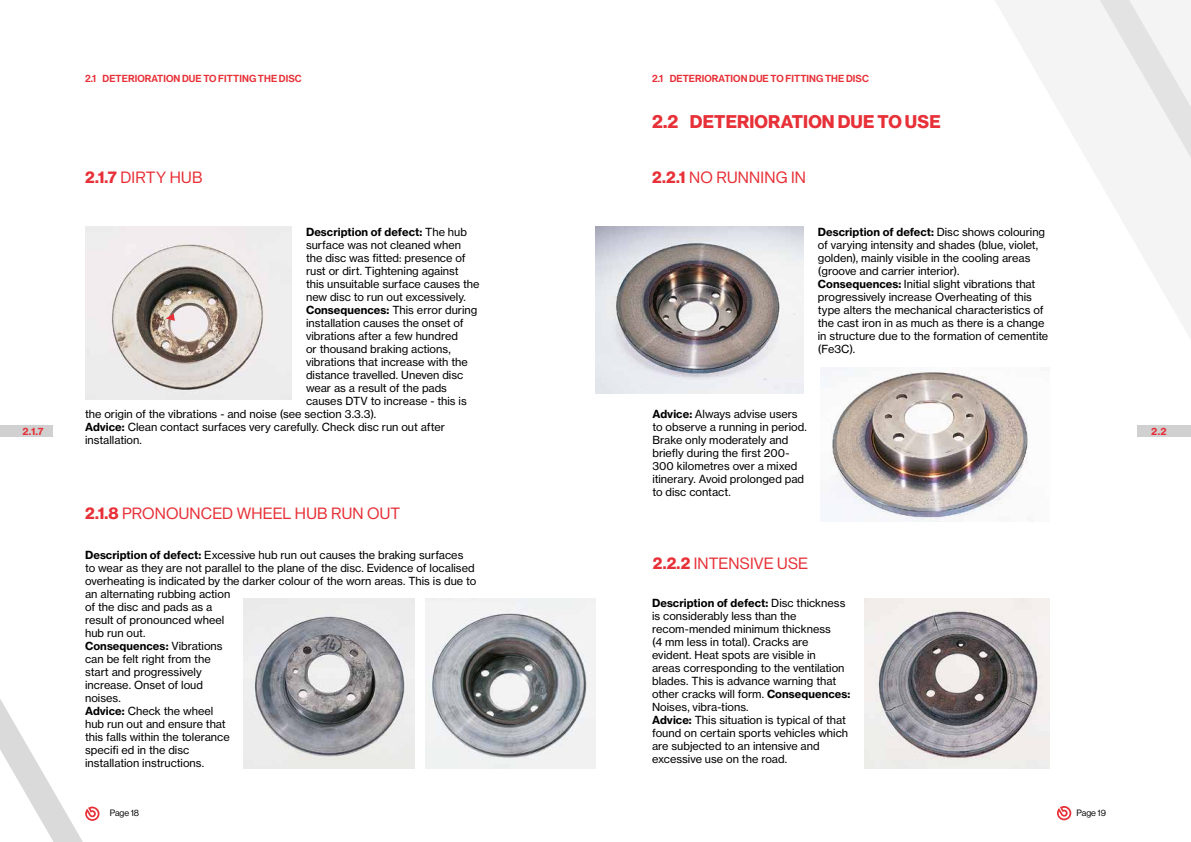
<style>
.page{position:relative;width:1191px;height:842px;background:#fff}
.page>*{position:absolute;margin:0;border:0;box-sizing:border-box;transform-origin:0 0}
.t1{font:700 18px "BW Haas Head 75";letter-spacing:.01em;color:#e73037}
.t2{font:16px "BW Haas Head 55 Roman";letter-spacing:.015em;color:#e73037}
.t3{font:11px/13px "BW Haas Text 55 Roman";color:#000}
.t4{font:700 11px "BW Haas Text 75";letter-spacing:.005em;color:#000}
.t5{font:500 10px "BW Haas Head 65";letter-spacing:.01em;color:#e73037}
.t6{font:700 10px "BW Haas Text 75";color:#e73037}
.t7{font:9px "BW Haas Head 55 Roman";color:#000}
.s1{font-family:"BW Haas Head 75";font-weight:700}
.s2{font-family:"BW Haas Text 55 Roman";font-weight:400}
.s3{font-family:"BW Haas Text 75";font-weight:700}
</style>
<div class="page">
<svg style="left:995px;top:0;width:54px;height:93px;fill:#f4f4f4"></svg>
<svg style="left:1049px;top:0;width:142px;height:339px;fill:#f4f4f4"></svg>
<svg style="left:0;top:699px;width:100px;height:143px"></svg>
<svg style="left:85px;top:806px;width:14px;height:15px"></svg>
<svg style="left:1057px;top:806px;width:14px;height:14px"></svg>
<div style="left:0;top:425px;width:53px;height:12px;background:#d0d0d0"></div>
<div style="left:1137px;top:425px;width:54px;height:12px;background:#d0d0d0"></div>
<img style="left:425px;top:598px;width:170px;height:170px">
<img style="left:244px;top:598px;width:170px;height:170px">
<img style="left:85px;top:227px;width:207px;height:172px">
<svg style="left:166px;top:313px;width:9px;height:8px"></svg>
<img style="left:595px;top:227px;width:208px;height:166px">
<img style="left:821px;top:367px;width:208px;height:155px">
<img style="left:865px;top:598px;width:184px;height:170px">
<p class="t5" style="left:85px;top:73px;width:218px">2.1 DETERIORATION DUE TO FITTING THE DISC</p>
<p class="t5" style="left:652px;top:73px;width:218px">2.1 DETERIORATION DUE TO FITTING THE DISC</p>
<h2 class="t2" style="left:85px;top:169px;width:119px"><span class="s1">2.1.7</span> DIRTY HUB</h2>
<h1 class="t1" style="left:652px;top:112px;width:290px">2.2 DETERIORATION DUE TO USE</h1>
<h2 class="t2" style="left:652px;top:169px;width:155px"><span class="s1">2.2.1</span> NO RUNNING IN</h2>
<p class="t4" style="left:306px;top:225px;width:162px">Description of defect: <span class="s2">The hub</span></p>
<p class="t3" style="left:306px;top:238px;width:157px">surface was not cleaned when</p>
<p class="t3" style="left:306px;top:251px;width:161px">the disc was fitted: presence of</p>
<p class="t3" style="left:306px;top:264px;width:154px">rust or dirt. Tightening against</p>
<p class="t3" style="left:306px;top:277px;width:175px">this unsuitable surface causes the</p>
<p class="t3" style="left:306px;top:290px;width:161px">new disc to run out excessively.</p>
<p class="t3" style="left:306px;top:303px;width:173px"><span class="s3">Consequences:</span> This error during</p>
<p class="t3" style="left:306px;top:316px;width:159px">installation causes the onset of</p>
<p class="t3" style="left:306px;top:329px;width:153px">vibrations after a few hundred</p>
<p class="t3" style="left:306px;top:342px;width:146px">or thousand braking actions,</p>
<p class="t3" style="left:306px;top:355px;width:163px">vibrations that increase with the</p>
<p class="t3" style="left:306px;top:368px;width:159px">distance travelled. Uneven disc</p>
<p class="t3" style="left:306px;top:381px;width:142px">wear as a result of the pads</p>
<p class="t3" style="left:306px;top:394px;width:162px">causes DTV to increase - this is</p>
<p class="t3" style="left:85px;top:407px;width:293px">the origin of the vibrations - and noise (see section 3.3.3).</p>
<p class="t3" style="left:85px;top:420px;width:361px"><span class="s3">Advice:</span> Clean contact surfaces very carefully. Check disc run out after</p>
<p class="t3" style="left:85px;top:433px;width:58px">installation.</p>
<p class="t4" style="left:818px;top:225px;width:229px">Description of defect: <span class="s2">Disc shows colouring</span></p>
<p class="t3" style="left:818px;top:238px;width:232px">of varying intensity and shades (blue, violet, golden), mainly visible in the cooling areas (groove and carrier interior).<br><span class="s3">Consequences:</span> Initial slight vibrations that progressively increase Overheating of this type alters the mechanical characteristics of the cast iron in as much as there is a change in structure due to the formation of cementite (Fe3C).</p>
<p class="t3" style="left:652px;top:407px;width:156px"><span class="s3">Advice:</span> Always advise users to observe a running in period.<br>Brake only moderately and briefly during the first 200-<br>300 kilometres over a mixed itinerary. Avoid prolonged pad to disc contact.</p>
<p class="t6" style="left:22px;top:425px;width:23px">2.1.7</p>
<p class="t6" style="left:1151px;top:425px;width:17px">2.2</p>
<h2 class="t2" style="left:85px;top:504px;width:317px"><span class="s1">2.1.8</span> PRONOUNCED WHEEL HUB RUN OUT</h2>
<p class="t3" style="left:85px;top:548px;width:393px"><span class="s3">Description of defect:</span> Excessive hub run out causes the braking surfaces<br>to wear as they are not parallel to the plane of the disc. Evidence of localised overheating is indicated by the darker colour of the worn areas. This is due to an alternating rubbing action<br>of the disc and pads as a<br>result of pronounced wheel<br>hub run out.</p>
<p class="t4" style="left:85px;top:639px;width:139px">Consequences: <span class="s2">Vibrations</span></p>
<p class="t3" style="left:85px;top:652px;width:146px">can be felt right from the start and progressively increase. Onset of loud noises.<br><span class="s3">Advice:</span> Check the wheel hub run out and ensure that this falls within the tolerance specifi ed in the disc installation instructions.</p>
<h2 class="t2" style="left:653px;top:554px;width:157px"><span class="s1">2.2.2</span> INTENSIVE USE</h2>
<p class="t4" style="left:652px;top:596px;width:195px">Description of defect: <span class="s2">Disc thickness</span></p>
<p class="t3" style="left:652px;top:610px;width:200px">is considerably less than the recom-mended minimum thickness<br>(4 mm less in total). Cracks are evident. Heat spots are visible in<br>areas corresponding to the ventilation blades. This is advance warning that other cracks will form. <span class="s3">Consequences:<br></span>Noises, vibra-tions.<br><span class="s3">Advice:</span> This situation is typical of that found on certain sports vehicles which are subjected to an intensive and excessive use on the road.</p>
<p class="t7" style="left:110px;top:808px;width:31px">Page 18</p>
<p class="t7" style="left:1076px;top:808px;width:31px">Page 19</p>
</div>
